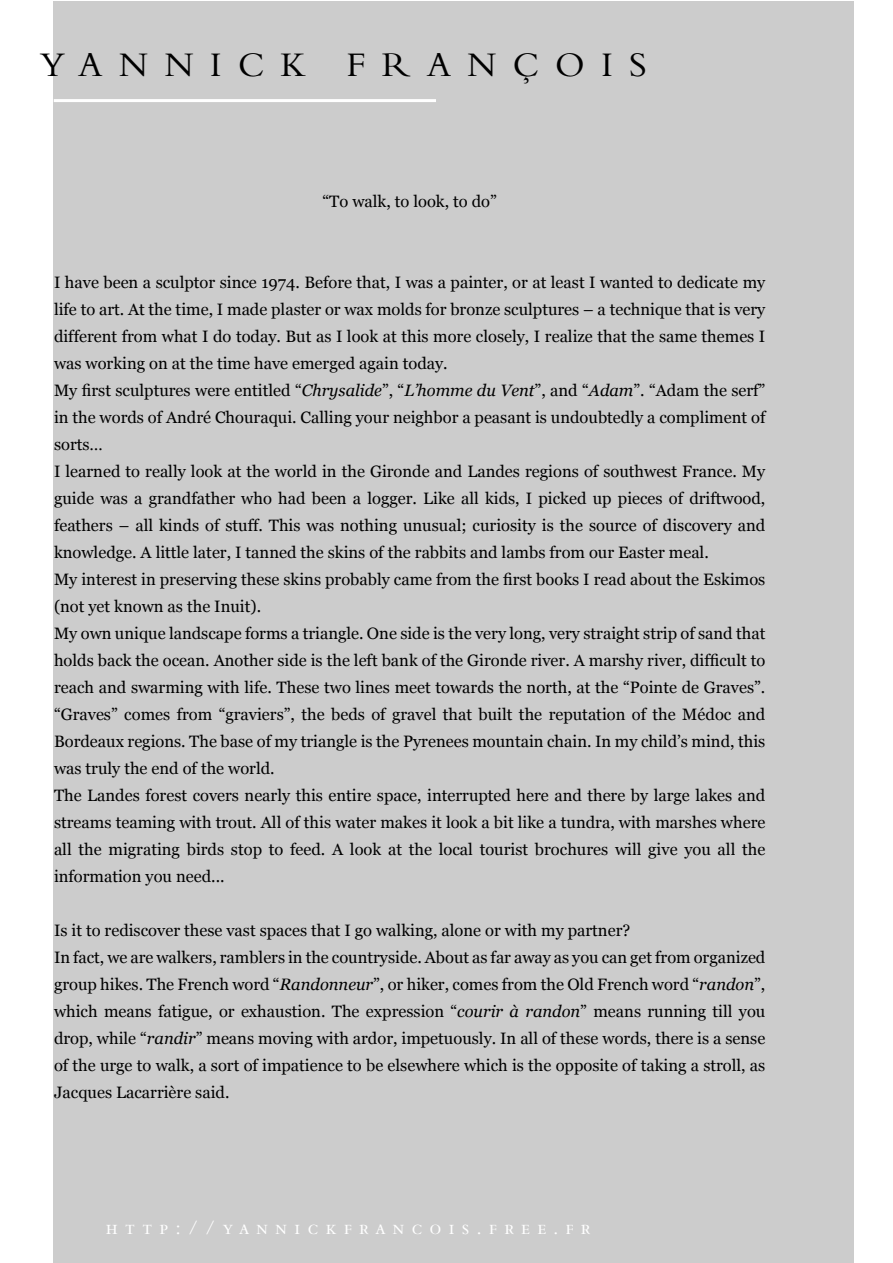
<style>
.page{position:relative;width:893px;height:1263px;background:#fff}
.page>*{position:absolute;margin:0;border:0;box-sizing:border-box;transform-origin:0 0}
.t1{font:36px "Bembo SC";letter-spacing:.45em;color:#000}
.t2{font:21px "Bembo SC";letter-spacing:.35em;color:#fff}
.t3{font:16.5px/27px "Georgia";color:#000}
.s1{font-style:italic}
</style>
<div class="page">
<div style="left:54px;top:1px;width:800px;height:1262px;background:#ccc"></div>
<hr style="left:54px;top:99px;width:382px;height:3px;background:#fff">
<h1 class="t1" style="left:40px;top:45px;width:608px">YANNICK FRANÇOIS</h1>
<p class="t3" style="left:322px;top:187px;width:176px">“To walk, to look, to do”</p>
<p class="t3" style="left:54px;top:268px;width:713px">I have been a sculptor since 1974. Before that, I was a painter, or at least I wanted to dedicate my life to art. At the time, I made plaster or wax molds for bronze sculptures – a technique that is very different from what I do today. But as I look at this more closely, I realize that the same themes I was working on at the time have emerged again today.<br>My first sculptures were entitled “<span class="s1">Chrysalide</span>”, “<span class="s1">L’homme du Vent</span>”, and “<span class="s1">Adam</span>”. “Adam the serf” in the words of André Chouraqui. Calling your neighbor a peasant is undoubtedly a compliment of sorts…<br>I learned to really look at the world in the Gironde and Landes regions of southwest France. My guide was a grandfather who had been a logger. Like all kids, I picked up pieces of driftwood, feathers – all kinds of stuff. This was nothing unusual; curiosity is the source of discovery and knowledge. A little later, I tanned the skins of the rabbits and lambs from our Easter meal.<br>My interest in preserving these skins probably came from the first books I read about the Eskimos (not yet known as the Inuit).<br>My own unique landscape forms a triangle. One side is the very long, very straight strip of sand that holds back the ocean. Another side is the left bank of the Gironde river. A marshy river, difficult to reach and swarming with life. These two lines meet towards the north, at the “Pointe de Graves”. “Graves” comes from “graviers”, the beds of gravel that built the reputation of the Médoc and Bordeaux regions. The base of my triangle is the Pyrenees mountain chain. In my child’s mind, this was truly the end of the world.<br>The Landes forest covers nearly this entire space, interrupted here and there by large lakes and streams teaming with trout. All of this water makes it look a bit like a tundra, with marshes where all the migrating birds stop to feed. A look at the local tourist brochures will give you all the information you need...</p>
<p class="t3" style="left:54px;top:916px;width:713px">Is it to rediscover these vast spaces that I go walking, alone or with my partner?<br>In fact, we are walkers, ramblers in the countryside. About as far away as you can get from organized group hikes. The French word “<span class="s1">Randonneur</span>”, or hiker, comes from the Old French word “<span class="s1">randon</span>”, which means fatigue, or exhaustion. The expression “<span class="s1">courir à randon</span>” means running till you drop, while “<span class="s1">randir</span>” means moving with ardor, impetuously. In all of these words, there is a sense of the urge to walk, a sort of impatience to be elsewhere which is the opposite of taking a stroll, as Jacques Lacarrière said.</p>
<p class="t2" style="left:106px;top:1216px;width:486px">http://yannickfrancois.free.fr</p>
</div>
